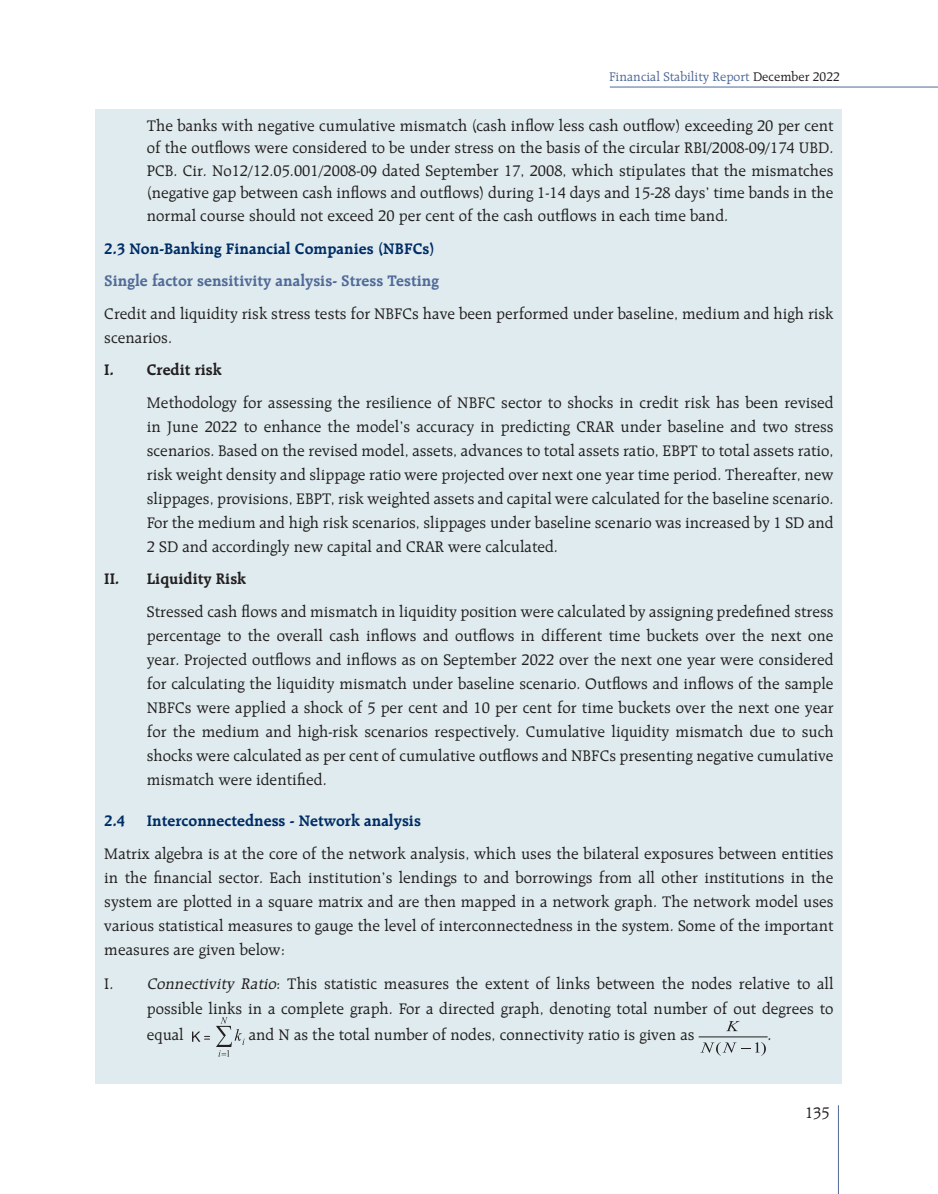
<style>
.page{position:relative;width:938px;height:1194px;background:#fff}
.page>*{position:absolute;margin:0;border:0;box-sizing:border-box;transform-origin:0 0}
.t1{font:16.5px/24px "Raleigh BT";color:#231f20;text-align:justify}
.t2{font:700 16.5px "Raleigh BT";color:#002d66}
.t3{font:700 16.5px "Raleigh BT";color:#516a98}
.t4{font:700 16.5px "Raleigh BT";color:#231f20}
.t5{font:13.5px "Raleigh BT";color:#516a98}
.s1{color:#231f20}
.s2{font-style:italic}
</style>
<div class="page">
<hr style="left:838px;top:1104px;width:1px;height:89px;background:#516a98">
<div style="left:96px;top:110px;width:746px;height:973px;background:#dfebee"></div>
<hr style="left:610px;top:87px;width:328px;height:1px;background:#516a98">
<svg style="left:192px;top:1031px;width:18px;height:10px"></svg>
<svg style="left:216px;top:1017px;width:29px;height:39px"></svg>
<hr style="left:699px;top:1036px;width:69px;height:1px;background:#231f20">
<svg style="left:700px;top:1042px;width:66px;height:13px"></svg>
<svg style="left:728px;top:1021px;width:12px;height:9px"></svg>
<p class="t5" style="left:609px;top:69px;width:232px">Financial Stability Report <span class="s1">December 2022</span></p>
<p class="t1" style="left:147px;top:114px;width:688px;line-height:22.5px">The banks with negative cumulative mismatch (cash inflow less cash outflow) exceeding 20 per cent of the outflows were considered to be under stress on the basis of the circular RBI/2008-09/174 UBD.<br>PCB. Cir. No12/12.05.001/2008-09 dated September 17, 2008, which stipulates that the mismatches (negative gap between cash inflows and outflows) during 1-14 days and 15-28 days’ time bands in the normal course should not exceed 20 per cent of the cash outflows in each time band.</p>
<p class="t2" style="left:104px;top:238px;width:332px">2.3 Non-Banking Financial Companies (NBFCs)</p>
<p class="t3" style="left:104px;top:270px;width:336px">Single factor sensitivity analysis- Stress Testing</p>
<p class="t1" style="left:104px;top:301px;width:731px">Credit and liquidity risk stress tests for NBFCs have been performed under baseline, medium and high risk scenarios.</p>
<p class="t4" style="left:104px;top:359px;width:119px">I. Credit risk</p>
<p class="t1" style="left:147px;top:390px;width:688px">Methodology for assessing the resilience of NBFC sector to shocks in credit risk has been revised in June 2022 to enhance the model’s accuracy in predicting CRAR under baseline and two stress scenarios. Based on the revised model, assets, advances to total assets ratio, EBPT to total assets ratio, risk weight density and slippage ratio were projected over next one year time period. Thereafter, new slippages, provisions, EBPT, risk weighted assets and capital were calculated for the baseline scenario.<br>For the medium and high risk scenarios, slippages under baseline scenario was increased by 1 SD and 2 SD and accordingly new capital and CRAR were calculated.</p>
<p class="t4" style="left:104px;top:568px;width:143px">II. Liquidity Risk</p>
<p class="t1" style="left:147px;top:599px;width:688px">Stressed cash flows and mismatch in liquidity position were calculated by assigning predefined stress percentage to the overall cash inflows and outflows in different time buckets over the next one year. Projected outflows and inflows as on September 2022 over the next one year were considered for calculating the liquidity mismatch under baseline scenario. Outflows and inflows of the sample NBFCs were applied a shock of 5 per cent and 10 per cent for time buckets over the next one year for the medium and high-risk scenarios respectively. Cumulative liquidity mismatch due to such shocks were calculated as per cent of cumulative outflows and NBFCs presenting negative cumulative mismatch were identified.</p>
<p class="t2" style="left:104px;top:810px;width:22px">2.4</p>
<p class="t2" style="left:147px;top:810px;width:276px">Interconnectedness - Network analysis</p>
<p class="t1" style="left:104px;top:840px;width:731px">Matrix algebra is at the core of the network analysis, which uses the bilateral exposures between entities in the financial sector. Each institution’s lendings to and borrowings from all other institutions in the system are plotted in a square matrix and are then mapped in a network graph. The network model uses various statistical measures to gauge the level of interconnectedness in the system. Some of the important measures are given below:</p>
<p class="t1" style="left:147px;top:969px;width:688px;line-height:25.5px;text-indent:-43px">I. <span class="s2">Connectivity Ratio</span>: This statistic measures the extent of links between the nodes relative to all possible links in a complete graph. For a directed graph, denoting total number of out degrees to equal</p>
<p class="t1" style="left:249px;top:1021px;width:447px">and N as the total number of nodes, connectivity ratio is given as</p>
<p class="t1" style="left:768px;top:1021px;width:6px">.</p>
<p class="t1" style="left:805px;top:1099px;width:26px">135</p>
</div>
